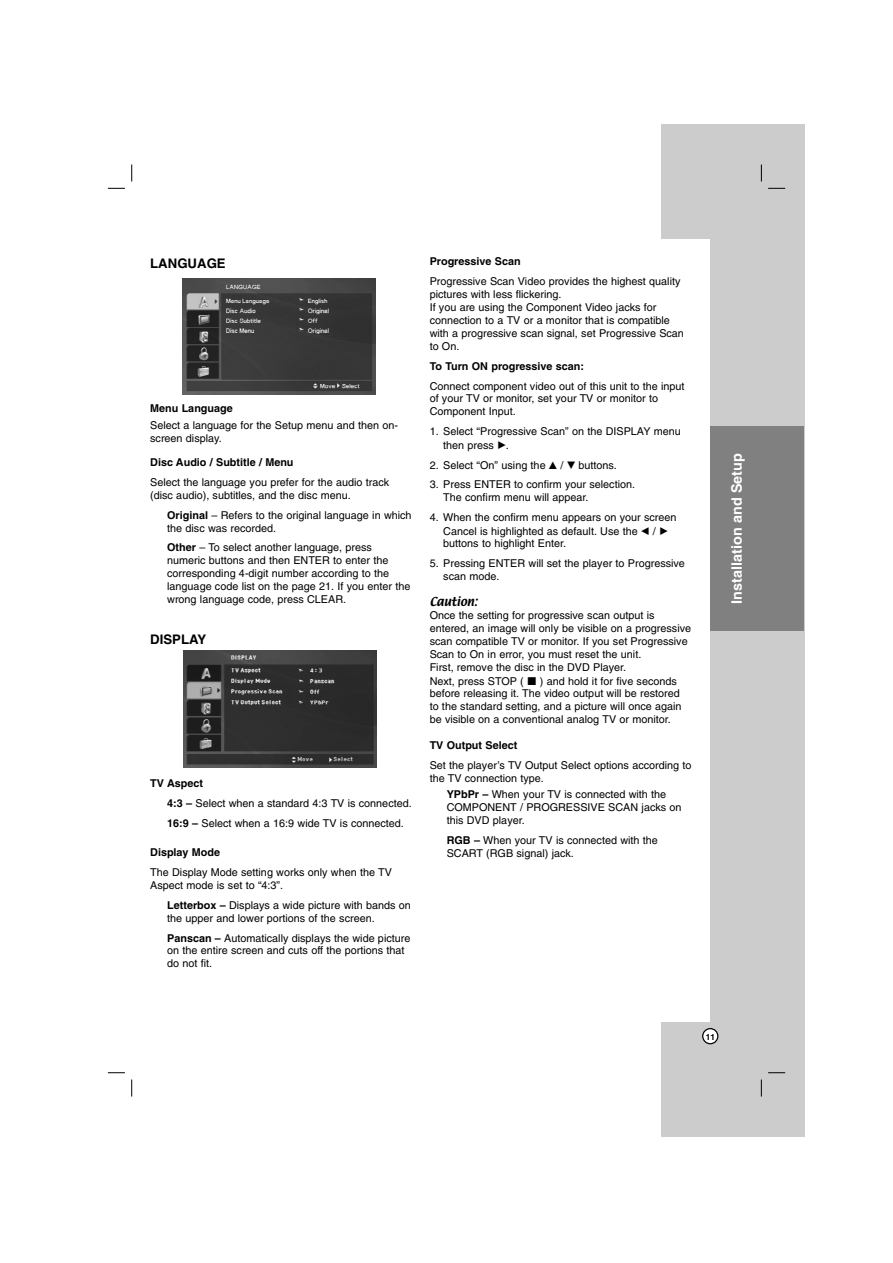
<style>
.page{position:relative;width:893px;height:1263px;background:#fff}
.page>*{position:absolute;margin:0;border:0;box-sizing:border-box;transform-origin:0 0}
.t1{font:700 14.4px "Helvetica";color:#fff}
.t2{font:700 13.2px "Helvetica";color:#000}
.t3{font:10.8px/12.9px "Helvetica";color:#000}
.t4{font:700 10.8px "Helvetica";color:#000}
.t5{font:10.8px "Textile";color:#000}
.t6{font:700 8.4px "Helvetica";color:#000}
.s1{font-weight:700}
.s2{font-family:"Sony PS Common"}
</style>
<div class="page">
<div style="left:660px;top:124px;width:144px;height:1013px;background:#ccc"></div>
<svg style="left:131px;top:165px;width:1px;height:17px"></svg>
<svg style="left:761px;top:165px;width:1px;height:17px"></svg>
<svg style="left:131px;top:1080px;width:1px;height:17px"></svg>
<svg style="left:761px;top:1080px;width:1px;height:17px"></svg>
<svg style="left:108px;top:188px;width:17px;height:1px"></svg>
<svg style="left:768px;top:188px;width:17px;height:1px"></svg>
<svg style="left:108px;top:1072px;width:17px;height:1px"></svg>
<svg style="left:768px;top:1072px;width:17px;height:1px"></svg>
<div style="left:600px;top:239px;width:110px;height:783px;background:#fff"></div>
<svg style="left:702px;top:1028px;width:16px;height:16px"></svg>
<div style="left:710px;top:426px;width:93px;height:205px;background:#808080"></div>
<img style="left:183px;top:278px;width:193px;height:116px">
<img style="left:183px;top:650px;width:194px;height:118px">
<p class="t2" style="left:150px;top:259px;width:77px">LANGUAGE</p>
<p class="t4" style="left:150px;top:405px;width:84px">Menu Language</p>
<p class="t3" style="left:150px;top:419px;width:249px">Select a language for the Setup menu and then on&shy;screen display.</p>
<p class="t4" style="left:150px;top:458px;width:145px">Disc Audio / Subtitle / Menu</p>
<p class="t3" style="left:150px;top:477px;width:240px">Select the language you prefer for the audio track (disc audio), subtitles, and the disc menu.</p>
<p class="t3" style="left:167px;top:509px;width:246px"><span class="s1">Original</span> – Refers to the original language in which the disc was recorded.</p>
<p class="t3" style="left:167px;top:542px;width:245px"><span class="s1">Other</span> – To select another language, press numeric buttons and then ENTER to enter the corresponding 4-digit number according to the language code list on the page 21. If you enter the wrong language code, press CLEAR.</p>
<p class="t2" style="left:150px;top:634px;width:57px">DISPLAY</p>
<p class="t3" style="left:167px;top:775px;width:246px;line-height:19.8px;text-indent:-17px"><span class="s1">TV Aspect<br>4:3 –</span> Select when a standard 4:3 TV is connected.<br><span class="s1">16:9 –</span> Select when a 16:9 wide TV is connected.</p>
<p class="t4" style="left:150px;top:849px;width:71px">Display Mode</p>
<p class="t3" style="left:150px;top:867px;width:243px">The Display Mode setting works only when the TV<br>Aspect mode is set to “4:3”.</p>
<p class="t3" style="left:167px;top:900px;width:245px"><span class="s1">Letterbox –</span> Displays a wide picture with bands on the upper and lower portions of the screen.</p>
<p class="t3" style="left:167px;top:932px;width:245px"><span class="s1">Panscan –</span> Automatically displays the wide picture on the entire screen and cuts off the portions that do not fit.</p>
<p class="t4" style="left:429px;top:258px;width:92px">Progressive Scan</p>
<p class="t3" style="left:429px;top:276px;width:256px">Progressive Scan Video provides the highest quality pictures with less flickering.<br>If you are using the Component Video jacks for connection to a TV or a monitor that is compatible with a progressive scan signal, set Progressive Scan to On.</p>
<p class="t4" style="left:429px;top:362px;width:156px">To Turn ON progressive scan:</p>
<p class="t3" style="left:429px;top:380px;width:256px">Connect component video out of this unit to the input of your TV or monitor, set your TV or monitor to<br>Component Input.</p>
<p class="t3" style="left:443px;top:426px;width:239px;line-height:13.8px;text-indent:-14px">1. Select “Progressive Scan” on the DISPLAY menu then press <span class="s2">B</span>.</p>
<p class="t3" style="left:429px;top:460px;width:189px">2. Select “On” using the <span class="s2">v</span> / <span class="s2">V</span> buttons.</p>
<p class="t3" style="left:443px;top:479px;width:193px;text-indent:-14px">3. Press ENTER to confirm your selection.<br>The confirm menu will appear.</p>
<p class="t3" style="left:429px;top:511px;width:248px;line-height:13.8px;text-align:center">4. When the confirm menu appears on your screen<br>Cancel is highlighted as default. Use the <span class="s2">b</span> / <span class="s2">B</span></p>
<p class="t3" style="left:443px;top:538px;width:124px">buttons to highlight Enter.</p>
<p class="t3" style="left:443px;top:557px;width:243px;text-indent:-14px">5. Pressing ENTER will set the player to Progressive scan mode.</p>
<p class="t5" style="left:429px;top:597px;width:49px">CAUTION:</p>
<p class="t3" style="left:429px;top:610px;width:263px">Once the setting for progressive scan output is entered, an image will only be visible on a progressive scan compatible TV or monitor. If you set Progressive Scan to On in error, you must reset the unit.<br>First, remove the disc in the DVD Player.<br>Next, press STOP ( <span class="s2">x</span> ) and hold it for five seconds</p>
<p class="t3" style="left:429px;top:688px;width:253px">before releasing it. The video output will be restored to the standard setting, and a picture will once again be visible on a conventional analog TV or monitor.</p>
<p class="t4" style="left:429px;top:741px;width:89px">TV Output Select</p>
<p class="t3" style="left:429px;top:759px;width:263px">Set the player’s TV Output Select options according to the TV connection type.</p>
<p class="t3" style="left:446px;top:789px;width:236px"><span class="s1">YPbPr –</span> When your TV is connected with the<br>COMPONENT / PROGRESSIVE SCAN jacks on this DVD player.</p>
<p class="t3" style="left:446px;top:834px;width:213px"><span class="s1">RGB –</span> When your TV is connected with the<br>SCART (RGB signal) jack.</p>
<h1 class="t1" style="left:731px;top:604px;width:152px;rotate:-90deg">Installation and Setup</h1>
<p class="t6" style="left:705px;top:1034px;width:11px">11</p>
</div>
